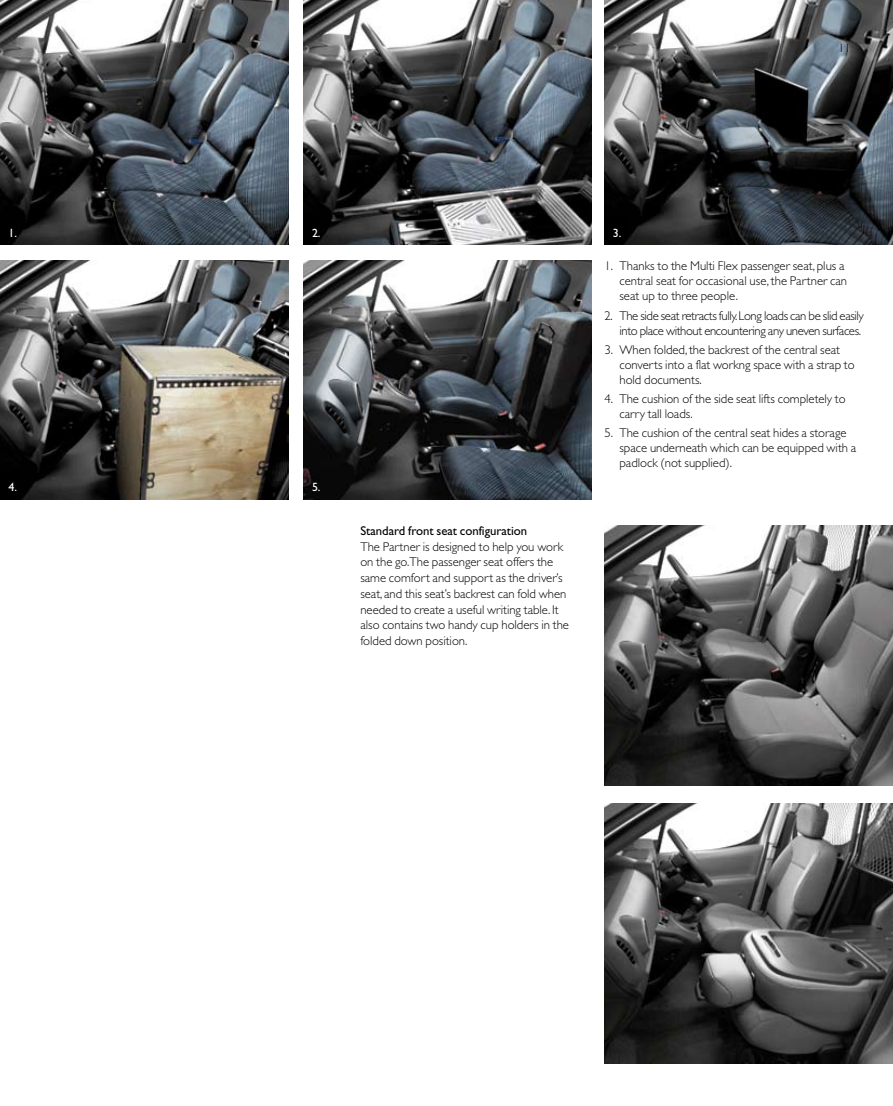
<style>
.page{position:relative;width:893px;height:1106px;background:#fff}
.page>*{position:absolute;margin:0;border:0;box-sizing:border-box;transform-origin:0 0}
.t1{font:300 12.75px/15px "Gill Sans";color:#000}
.t2{font:300 12.75px/15px "Gill Sans";letter-spacing:-.03em;color:#000;text-align:right}
.t3{font:12.75px "Gill Sans";color:#000}
.t4{font:12px "Gill Sans";color:#fff}
.t5{font:300 12px "Gill Sans";color:#000}
</style>
<div class="page">
<img style="left:605px;top:525px;width:288px;height:260px">
<img style="left:605px;top:803px;width:288px;height:260px">
<img style="left:0;top:0;width:288px;height:245px">
<img style="left:0;top:260px;width:288px;height:239px">
<img style="left:304px;top:0;width:287px;height:245px">
<img style="left:605px;top:0;width:288px;height:245px">
<img style="left:304px;top:260px;width:287px;height:239px">
<p class="t4" style="left:9px;top:226px;width:10px">1.</p>
<p class="t4" style="left:312px;top:226px;width:10px">2.</p>
<p class="t4" style="left:613px;top:226px;width:10px">3.</p>
<p class="t5" style="left:838px;top:41px;width:13px">11</p>
<p class="t4" style="left:8px;top:479px;width:10px">4.</p>
<p class="t4" style="left:312px;top:479px;width:10px">5.</p>
<p class="t3" style="left:360px;top:523px;width:168px">Standard front seat configuration</p>
<p class="t1" style="left:360px;top:538px;width:210px;line-height:15.8px">The Partner is designed to help you work on the go.The passenger seat offers the same comfort and support as the driver’s seat, and this seat’s backrest can fold when needed to create a useful writing table. It also contains two handy cup holders in the folded down position.</p>
<p class="t1" style="left:619px;top:259px;width:229px;text-indent:-15px">1. Thanks to the Multi Flex passenger seat, plus a central seat for occasional use, the Partner can seat up to three people.</p>
<p class="t2" style="left:604px;top:308px;width:261px">2. The side seat retracts fully. Long loads can be slid easily into place without encountering any uneven surfaces.</p>
<p class="t1" style="left:619px;top:342px;width:237px;text-indent:-15px">3. When folded, the backrest of the central seat converts into a flat workng space with a strap to hold documents.</p>
<p class="t1" style="left:619px;top:391px;width:228px;text-indent:-15px">4. The cushion of the side seat lifts completely to carry tall loads.</p>
<p class="t1" style="left:619px;top:426px;width:238px;text-indent:-15px">5. The cushion of the central seat hides a storage space underneath which can be equipped with a padlock (not supplied).</p>
</div>
